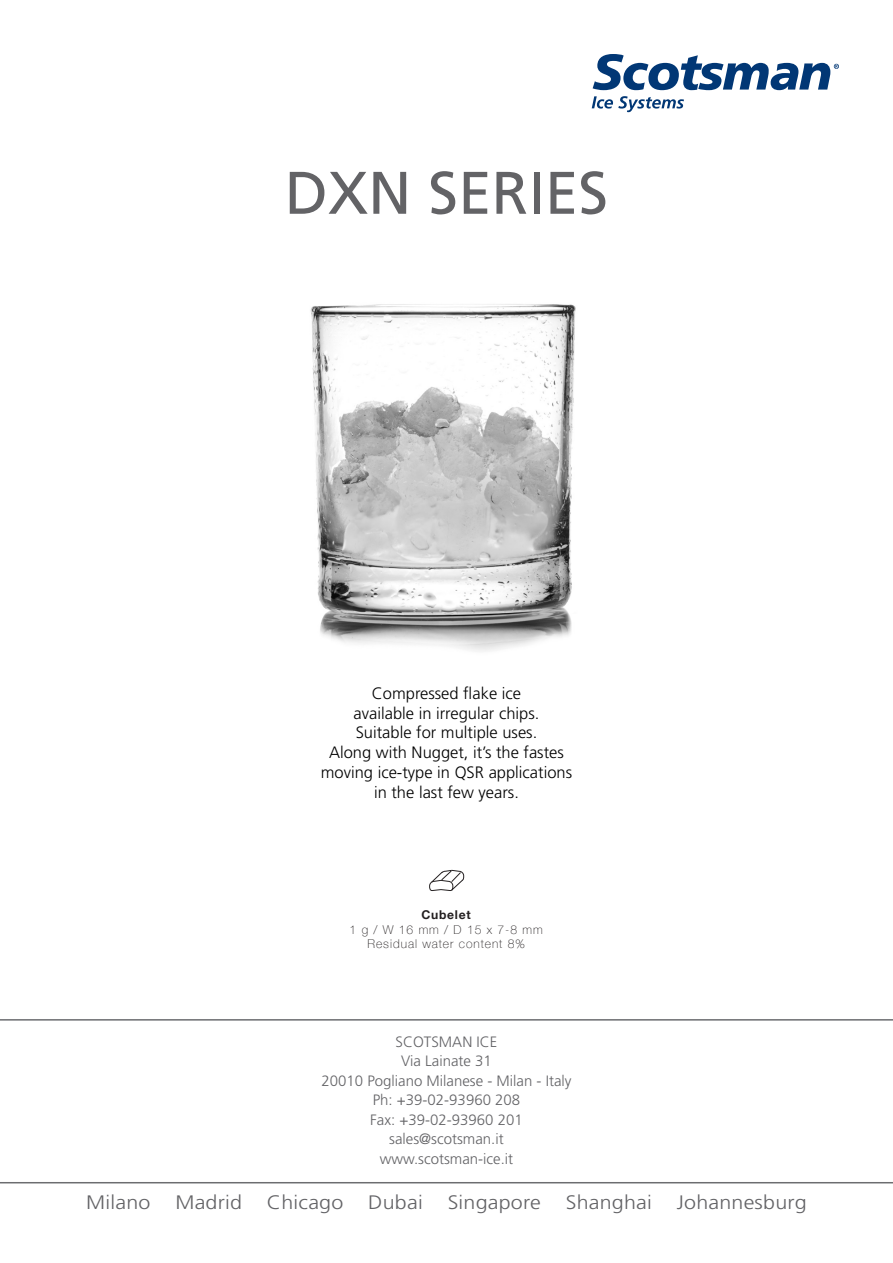
<style>
.page{position:relative;width:893px;height:1263px;background:#fff}
.page>*{position:absolute;margin:0;border:0;box-sizing:border-box;transform-origin:0 0}
.t1{font:60px "Frutiger";color:#636366}
.t2{font:300 19.5px "Frutiger";letter-spacing:.01em;color:#636366;scale:1.1 1}
.t3{font:300 16.5px/19.8px "Frutiger";color:#000;text-align:center}
.t4{font:300 15px/19.5px "Frutiger";color:#636366;text-align:center}
.t5{font:100 12.15px/14.5px "Helvetica Neue";letter-spacing:.08em;color:#231f20;text-align:center}
.s1{font-weight:700}
</style>
<div class="page">
<svg style="left:593px;top:54px;width:246px;height:36px"></svg>
<svg style="left:592px;top:96px;width:92px;height:16px"></svg>
<img style="left:310px;top:304px;width:266px;height:347px">
<hr style="left:0;top:1019px;width:893px;height:1px;background:#6c6d70">
<hr style="left:0;top:1182px;width:893px;height:1px;background:#6c6d70">
<svg style="left:429px;top:870px;width:35px;height:21px"></svg>
<p class="t1" style="left:285px;top:158px;width:325px">DXN SERIES</p>
<p class="t3" style="left:321px;top:683px;width:253px">Compressed flake ice<br>available in irregular chips.<br>Suitable for multiple uses.<br>Along with Nugget, it’s the fastes moving ice-type in QSR applications in the last few years.</p>
<p class="t5" style="left:350px;top:907px;width:195px"><span class="s1">Cubelet<br></span>1 g / W 16 mm / D 15 x 7-8 mm<br>Residual water content 8%</p>
<p class="t4" style="left:321px;top:1031px;width:252px">SCOTSMAN ICE<br>Via Lainate 31<br>20010 Pogliano Milanese - Milan - Italy<br>Ph: +39-02-93960 208<br>Fax: +39-02-93960 201 sales@scotsman.it www.scotsman-ice.it</p>
<p class="t2" style="left:86px;top:1191px;width:60px">Milano</p>
<p class="t2" style="left:175px;top:1191px;width:62px">Madrid</p>
<p class="t2" style="left:267px;top:1191px;width:71px">Chicago</p>
<p class="t2" style="left:368px;top:1191px;width:51px">Dubai</p>
<p class="t2" style="left:448px;top:1191px;width:86px">Singapore</p>
<p class="t2" style="left:566px;top:1191px;width:80px">Shanghai</p>
<p class="t2" style="left:677px;top:1191px;width:120px">Johannesburg</p>
</div>
